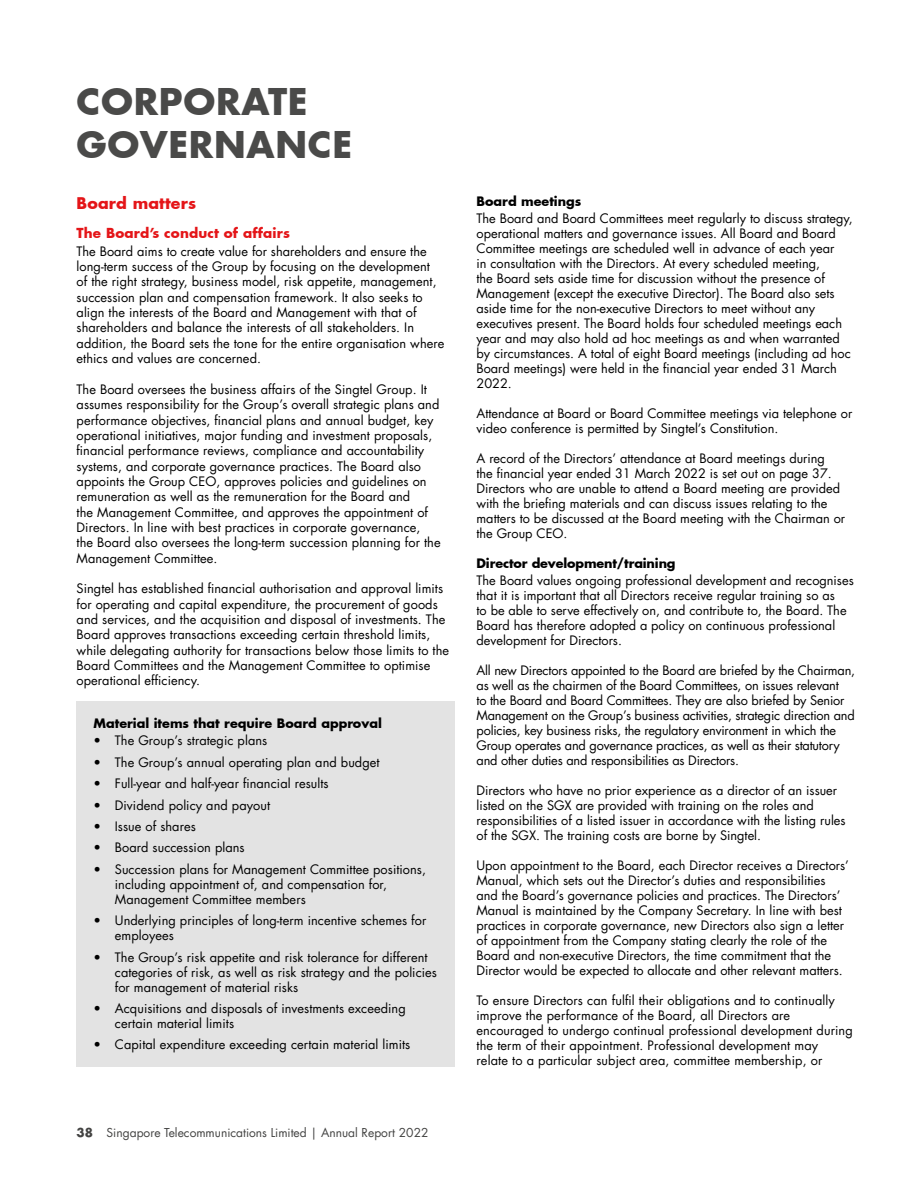
<style>
.page{position:relative;width:919px;height:1191px;background:#fff}
.page>*{position:absolute;margin:0;border:0;box-sizing:border-box;transform-origin:0 0}
.t1{font:700 36px/43.2px "Futura Std";letter-spacing:.02em;color:#4a4a49}
.t2{font:700 15.75px "Futura Std";letter-spacing:.01em;color:#e41518}
.t3{font:700 13.5px "Futura Std";letter-spacing:.01em;color:#e41518}
.t4{font:12.75px/15px "Futura Std";color:#000}
.t5{font:700 12.75px "Futura Std";color:#000}
.t6{font:12px "Futura Std";color:#434342}
.s1{font-weight:700}
</style>
<div class="page">
<div style="left:77px;top:701px;width:378px;height:365px;background:#e3e3e3"></div>
<h1 class="t1" style="left:77px;top:80px;width:277px">CORPORATE<br>GOVERNANCE</h1>
<p class="t2" style="left:77px;top:192px;width:121px">Board matters</p>
<p class="t3" style="left:77px;top:224px;width:215px">The Board’s conduct of affairs</p>
<p class="t4" style="left:77px;top:243px;width:369px">The Board aims to create value for shareholders and ensure the long-term success of the Group by focusing on the development<br>of the right strategy, business model, risk appetite, management, succession plan and compensation framework. It also seeks to align the interests of the Board and Management with that of shareholders and balance the interests of all stakeholders. In addition, the Board sets the tone for the entire organisation where ethics and values are concerned.</p>
<p class="t4" style="left:77px;top:381px;width:365px">The Board oversees the business affairs of the Singtel Group. It assumes responsibility for the Group’s overall strategic plans and performance objectives, financial plans and annual budget, key operational initiatives, major funding and investment proposals, financial performance reviews, compliance and accountability systems, and corporate governance practices. The Board also appoints the Group CEO, approves policies and guidelines on remuneration as well as the remuneration for the Board and<br>the Management Committee, and approves the appointment of Directors. In line with best practices in corporate governance,<br>the Board also oversees the long-term succession planning for the Management Committee.</p>
<p class="t4" style="left:77px;top:581px;width:374px">Singtel has established financial authorisation and approval limits for operating and capital expenditure, the procurement of goods and services, and the acquisition and disposal of investments. The Board approves transactions exceeding certain threshold limits, while delegating authority for transactions below those limits to the Board Committees and the Management Committee to optimise operational efficiency.</p>
<p class="t5" style="left:94px;top:715px;width:290px">Material items that require Board approval</p>
<p class="t4" style="left:94px;top:733px;width:175px">• The Group’s strategic plans</p>
<p class="t4" style="left:94px;top:754px;width:287px">• The Group’s annual operating plan and budget</p>
<p class="t4" style="left:94px;top:776px;width:236px">• Full-year and half-year financial results</p>
<p class="t4" style="left:94px;top:797px;width:178px">• Dividend policy and payout</p>
<p class="t4" style="left:94px;top:819px;width:104px">• Issue of shares</p>
<p class="t4" style="left:94px;top:840px;width:153px">• Board succession plans</p>
<p class="t4" style="left:115px;top:861px;width:312px;text-indent:-21px">• Succession plans for Management Committee positions, including appointment of, and compensation for,<br>Management Committee members</p>
<p class="t4" style="left:115px;top:913px;width:313px;text-indent:-21px">• Underlying principles of long-term incentive schemes for employees</p>
<p class="t4" style="left:115px;top:949px;width:323px;text-indent:-21px">• The Group’s risk appetite and risk tolerance for different categories of risk, as well as risk strategy and the policies for management of material risks</p>
<p class="t4" style="left:115px;top:1001px;width:292px;text-indent:-21px">• Acquisitions and disposals of investments exceeding certain material limits</p>
<p class="t4" style="left:94px;top:1037px;width:318px">• Capital expenditure exceeding certain material limits</p>
<p class="t6" style="left:77px;top:1125px;width:353px"><span class="s1">38</span> Singapore Telecommunications Limited | Annual Report 2022</p>
<p class="t5" style="left:476px;top:193px;width:106px">Board meetings</p>
<p class="t4" style="left:476px;top:211px;width:378px">The Board and Board Committees meet regularly to discuss strategy, operational matters and governance issues. All Board and Board Committee meetings are scheduled well in advance of each year<br>in consultation with the Directors. At every scheduled meeting,<br>the Board sets aside time for discussion without the presence of Management (except the executive Director). The Board also sets aside time for the non-executive Directors to meet without any executives present. The Board holds four scheduled meetings each year and may also hold ad hoc meetings as and when warranted by circumstances. A total of eight Board meetings (including ad hoc Board meetings) were held in the financial year ended 31 March 2022.</p>
<p class="t4" style="left:476px;top:406px;width:377px">Attendance at Board or Board Committee meetings via telephone or video conference is permitted by Singtel’s Constitution.</p>
<p class="t4" style="left:476px;top:451px;width:370px">A record of the Directors’ attendance at Board meetings during<br>the financial year ended 31 March 2022 is set out on page 37.<br>Directors who are unable to attend a Board meeting are provided with the briefing materials and can discuss issues relating to the matters to be discussed at the Board meeting with the Chairman or the Group CEO.</p>
<p class="t5" style="left:476px;top:555px;width:200px">Director development/training</p>
<p class="t4" style="left:476px;top:573px;width:379px">The Board values ongoing professional development and recognises that it is important that all Directors receive regular training so as<br>to be able to serve effectively on, and contribute to, the Board. The Board has therefore adopted a policy on continuous professional development for Directors.</p>
<p class="t4" style="left:476px;top:663px;width:380px">All new Directors appointed to the Board are briefed by the Chairman, as well as the chairmen of the Board Committees, on issues relevant<br>to the Board and Board Committees. They are also briefed by Senior Management on the Group’s business activities, strategic direction and policies, key business risks, the regulatory environment in which the Group operates and governance practices, as well as their statutory and other duties and responsibilities as Directors.</p>
<p class="t4" style="left:476px;top:783px;width:370px">Directors who have no prior experience as a director of an issuer listed on the SGX are provided with training on the roles and responsibilities of a listed issuer in accordance with the listing rules of the SGX. The training costs are borne by Singtel.</p>
<p class="t4" style="left:476px;top:858px;width:374px">Upon appointment to the Board, each Director receives a Directors’ Manual, which sets out the Director’s duties and responsibilities and the Board’s governance policies and practices. The Directors’ Manual is maintained by the Company Secretary. In line with best practices in corporate governance, new Directors also sign a letter of appointment from the Company stating clearly the role of the Board and non-executive Directors, the time commitment that the Director would be expected to allocate and other relevant matters.</p>
<p class="t4" style="left:476px;top:993px;width:378px">To ensure Directors can fulfil their obligations and to continually improve the performance of the Board, all Directors are encouraged to undergo continual professional development during the term of their appointment. Professional development may relate to a particular subject area, committee membership, or</p>
</div>
